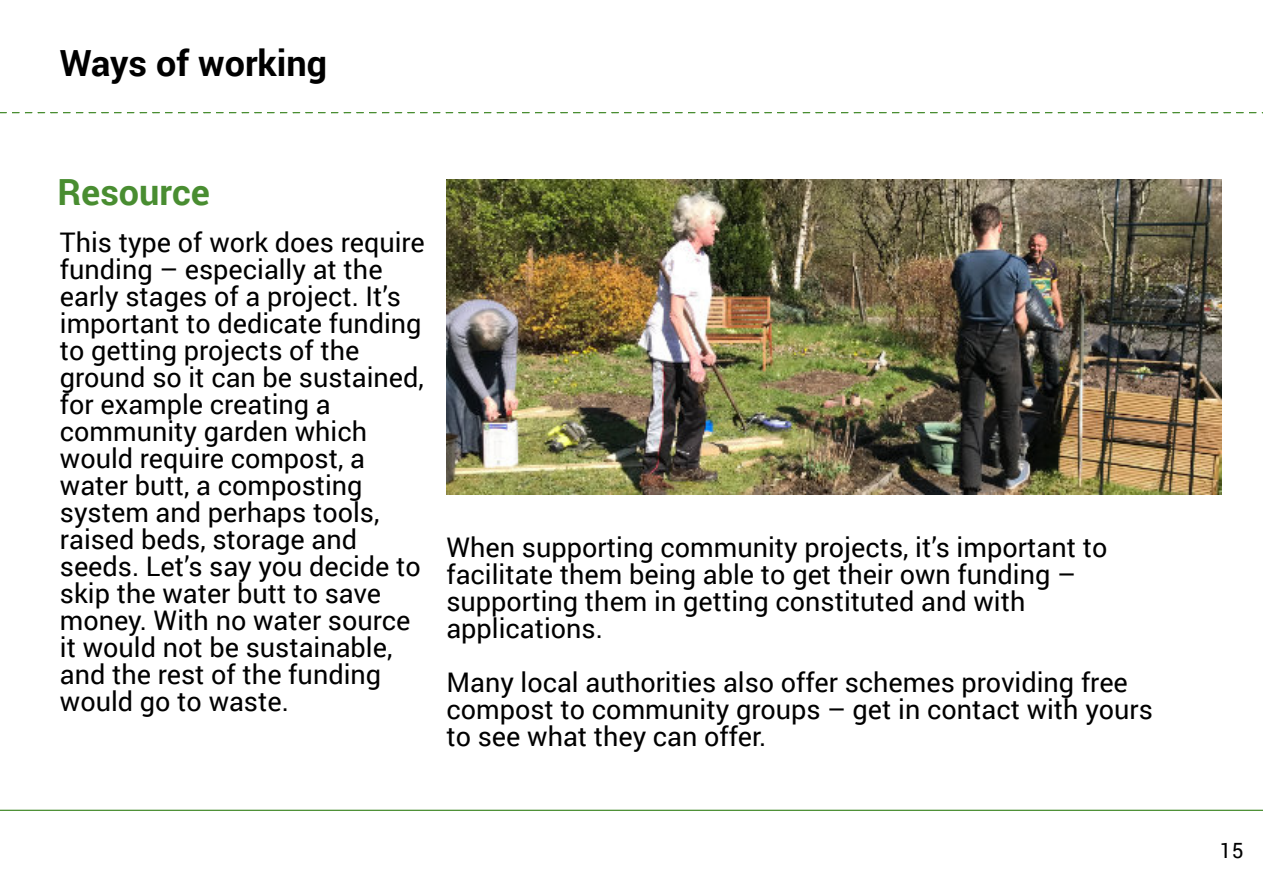
<style>
.page{position:relative;width:1263px;height:894px;background:#fff}
.page>*{position:absolute;margin:0;border:0;box-sizing:border-box;transform-origin:0 0}
.t1{font:700 36px "Roboto";color:#000}
.t2{font:700 36px "Roboto";color:#498d31}
.t3{font:27px/27px "Roboto";color:#000}
.t4{font:21px "Roboto";color:#000}
</style>
<div class="page">
<svg style="left:0;top:112px;width:1263px;height:1px"></svg>
<hr style="left:0;top:809px;width:1263px;height:1px;background:#498d31">
<img style="left:446px;top:180px;width:776px;height:314px">
<h1 class="t1" style="left:60px;top:38px;width:269px">Ways of working</h1>
<h1 class="t2" style="left:58px;top:167px;width:154px">Resource</h1>
<p class="t3" style="left:60px;top:228px;width:366px">This type of work does require funding – especially at the early stages of a project. It’s important to dedicate funding to getting projects of the ground so it can be sustained, for example creating a community garden which would require compost, a water butt, a composting system and perhaps tools, raised beds, storage and seeds. Let’s say you decide to skip the water butt to save money. With no water source it would not be sustainable, and the rest of the funding would go to waste.</p>
<p class="t3" style="left:446px;top:532px;width:662px">When supporting community projects, it’s important to facilitate them being able to get their own funding – supporting them in getting constituted and with applications.</p>
<p class="t3" style="left:446px;top:667px;width:708px">Many local authorities also offer schemes providing free compost to community groups – get in contact with yours to see what they can offer.</p>
<p class="t4" style="left:1220px;top:835px;width:25px">15</p>
</div>
